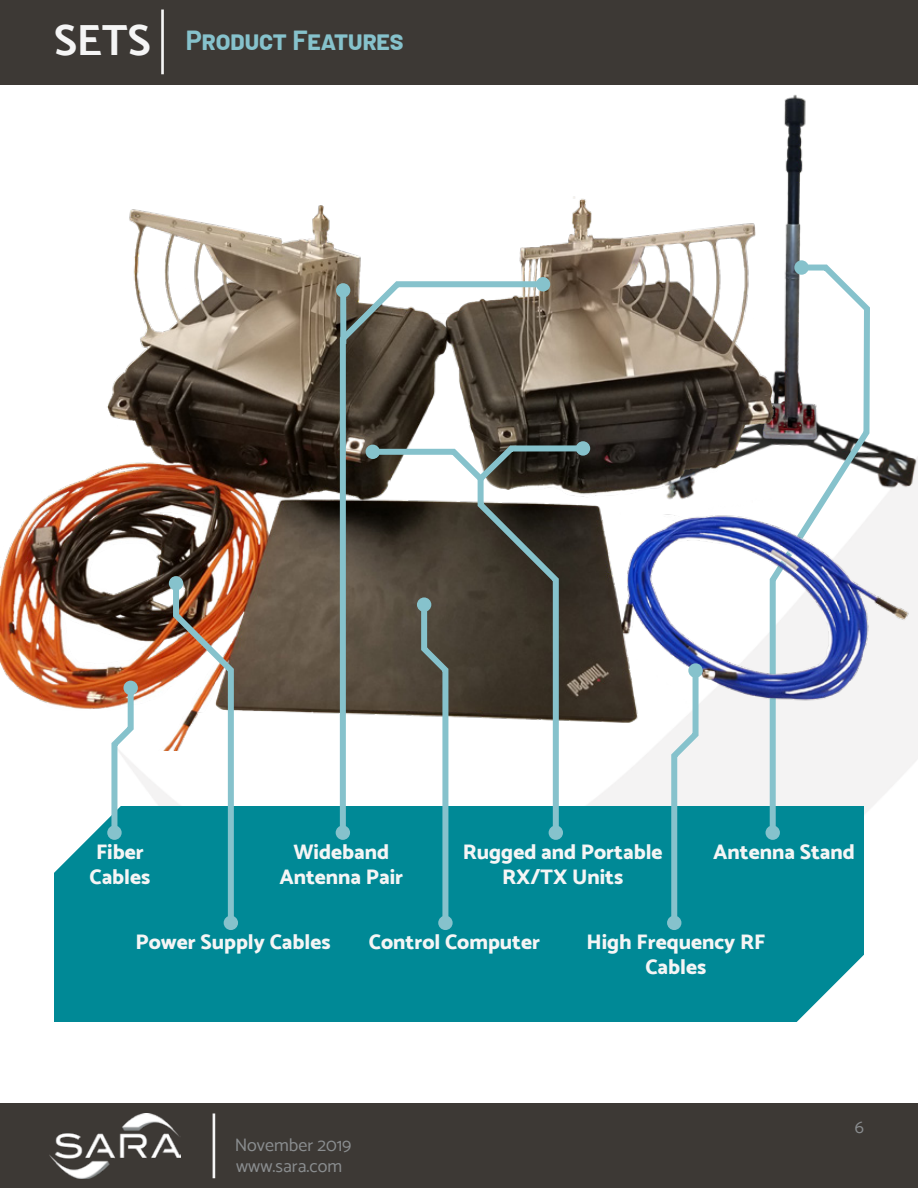
<style>
.page{position:relative;width:918px;height:1188px;background:#fff}
.page>*{position:absolute;margin:0;border:0;box-sizing:border-box;transform-origin:0 0}
.t1{font:700 43.5px "Catamaran";color:#f5f5f5}
.t2{font:700 27px "Barlow";color:#86c2cc}
.t3{font:800 21px/25.2px "Catamaran";color:#f5f5f5;text-align:center}
.t4{font:18px "Catamaran";color:#8a8d8f}
</style>
<div class="page">
<img style="left:108px;top:750px;width:810px;height:354px">
<div style="left:0;top:0;width:918px;height:84px;background:#3d3935"></div>
<hr style="left:161px;top:10px;width:3px;height:64px;background:#f5f5f5">
<div style="left:0;top:1104px;width:918px;height:84px;background:#3d3935"></div>
<img style="left:50px;top:1113px;width:131px;height:65px">
<hr style="left:213px;top:1113px;width:2px;height:65px;background:#f5f5f5">
<div style="left:54px;top:806px;width:810px;height:216px;background:#008996"></div>
<svg style="left:767px;top:750px;width:106px;height:89px"></svg>
<div style="left:766px;top:825px;width:14px;height:15px;background:#86c2cc;border-radius:50%"></div>
<img style="left:0;top:84px;width:918px;height:666px">
<svg style="left:796px;top:955px;width:110px;height:109px"></svg>
<svg style="left:170px;top:577px;width:67px;height:352px"></svg>
<div style="left:224px;top:916px;width:14px;height:14px;background:#86c2cc;border-radius:50%"></div>
<div style="left:169px;top:576px;width:14px;height:15px;background:#86c2cc;border-radius:50%"></div>
<svg style="left:337px;top:278px;width:212px;height:561px"></svg>
<div style="left:336px;top:825px;width:14px;height:15px;background:#86c2cc;border-radius:50%"></div>
<div style="left:536px;top:277px;width:14px;height:14px;background:#86c2cc;border-radius:50%"></div>
<div style="left:340px;top:290px;width:6px;height:54px;background:#86c2cc"></div>
<div style="left:336px;top:283px;width:14px;height:15px;background:#86c2cc;border-radius:50%"></div>
<svg style="left:475px;top:442px;width:114px;height:397px"></svg>
<div style="left:549px;top:825px;width:14px;height:15px;background:#86c2cc;border-radius:50%"></div>
<div style="left:576px;top:441px;width:14px;height:15px;background:#86c2cc;border-radius:50%"></div>
<svg style="left:367px;top:446px;width:122px;height:41px"></svg>
<div style="left:366px;top:445px;width:14px;height:14px;background:#86c2cc;border-radius:50%"></div>
<svg style="left:418px;top:599px;width:33px;height:330px"></svg>
<div style="left:438px;top:916px;width:15px;height:14px;background:#86c2cc;border-radius:50%"></div>
<div style="left:417px;top:597px;width:14px;height:15px;background:#86c2cc;border-radius:50%"></div>
<svg style="left:668px;top:665px;width:34px;height:264px"></svg>
<div style="left:667px;top:916px;width:14px;height:14px;background:#86c2cc;border-radius:50%"></div>
<div style="left:688px;top:663px;width:15px;height:15px;background:#86c2cc;border-radius:50%"></div>
<svg style="left:12px;top:682px;width:125px;height:191px"></svg>
<div style="left:107px;top:825px;width:15px;height:15px;background:#86c2cc;border-radius:50%"></div>
<div style="left:123px;top:681px;width:15px;height:14px;background:#86c2cc;border-radius:50%"></div>
<h1 class="t1" style="left:54px;top:15px;width:98px">SETS</h1>
<p class="t2" style="left:186px;top:23px;width:219px">Product Features</p>
<p class="t3" style="left:89px;top:839px;width:62px">Fiber<br>Cables</p>
<p class="t3" style="left:279px;top:839px;width:125px">Wideband<br>Antenna Pair</p>
<p class="t3" style="left:463px;top:839px;width:201px">Rugged and Portable<br>RX/TX Units</p>
<p class="t3" style="left:713px;top:839px;width:143px">Antenna Stand</p>
<p class="t3" style="left:135px;top:929px;width:197px">Power Supply Cables</p>
<p class="t3" style="left:369px;top:929px;width:173px">Control Computer</p>
<p class="t3" style="left:586px;top:929px;width:180px">High Frequency RF<br>Cables</p>
<p class="t4" style="left:235px;top:1134px;width:118px">November 2019</p>
<p class="t4" style="left:236px;top:1155px;width:107px">www.sara.com</p>
<p class="t4" style="left:855px;top:1116px;width:11px">6</p>
</div>
